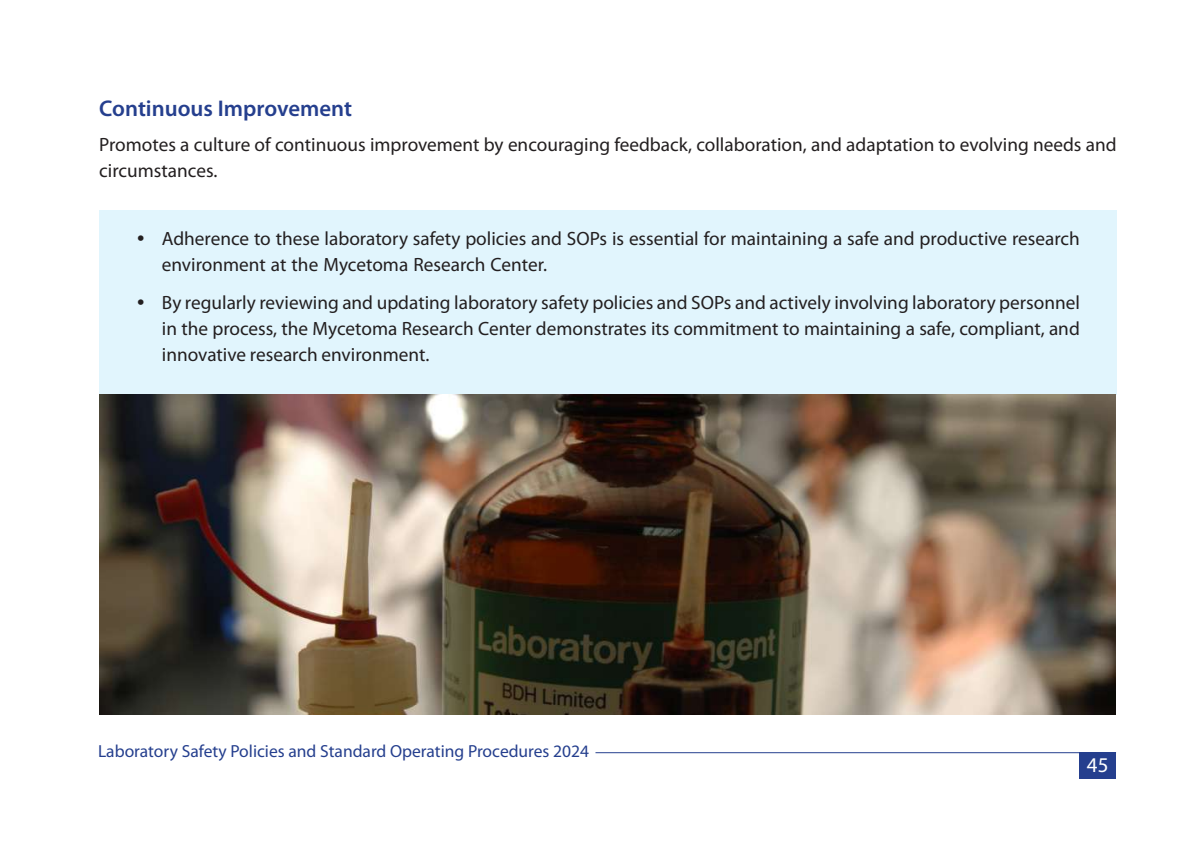
<style>
.page{position:relative;width:1191px;height:844px;background:#fff}
.page>*{position:absolute;margin:0;border:0;box-sizing:border-box;transform-origin:0 0}
.t1{font:600 22.75px "Myriad Pro";color:#253f8e}
.t2{font:21px "Myriad Pro";color:#fff}
.t3{font:19.25px/26.2px "Myriad Pro";color:#231f20}
.t4{font:17.5px "Myriad Pro";color:#253f8e}
.s1{font-size:26.25px}
</style>
<div class="page">
<hr style="left:595px;top:752px;width:521px;height:1px;background:#253f8e">
<div style="left:1079px;top:752px;width:37px;height:26px;background:#253f8e"></div>
<div style="left:99px;top:210px;width:1017px;height:184px;background:#e1f5fd"></div>
<img style="left:99px;top:394px;width:1016px;height:320px">
<p class="t1" style="left:99px;top:94px;width:254px">Continuous Improvement</p>
<p class="t3" style="left:99px;top:131px;width:1019px">Promotes a culture of continuous improvement by encouraging feedback, collaboration, and adaptation to evolving needs and circumstances.</p>
<p class="t3" style="left:162px;top:225px;width:919px;text-indent:-25px"><span class="s1">•</span> Adherence to these laboratory safety policies and SOPs is essential for maintaining a safe and productive research environment at the Mycetoma Research Center.</p>
<p class="t3" style="left:162px;top:289px;width:919px;text-align:justify;text-indent:-25px"><span class="s1">•</span> By regularly reviewing and updating laboratory safety policies and SOPs and actively involving laboratory personnel in the process, the Mycetoma Research Center demonstrates its commitment to maintaining a safe, compliant, and innovative research environment.</p>
<p class="t4" style="left:98px;top:739px;width:492px">Laboratory Safety Policies and Standard Operating Procedures 2024</p>
<p class="t2" style="left:1087px;top:752px;width:23px">45</p>
</div>
